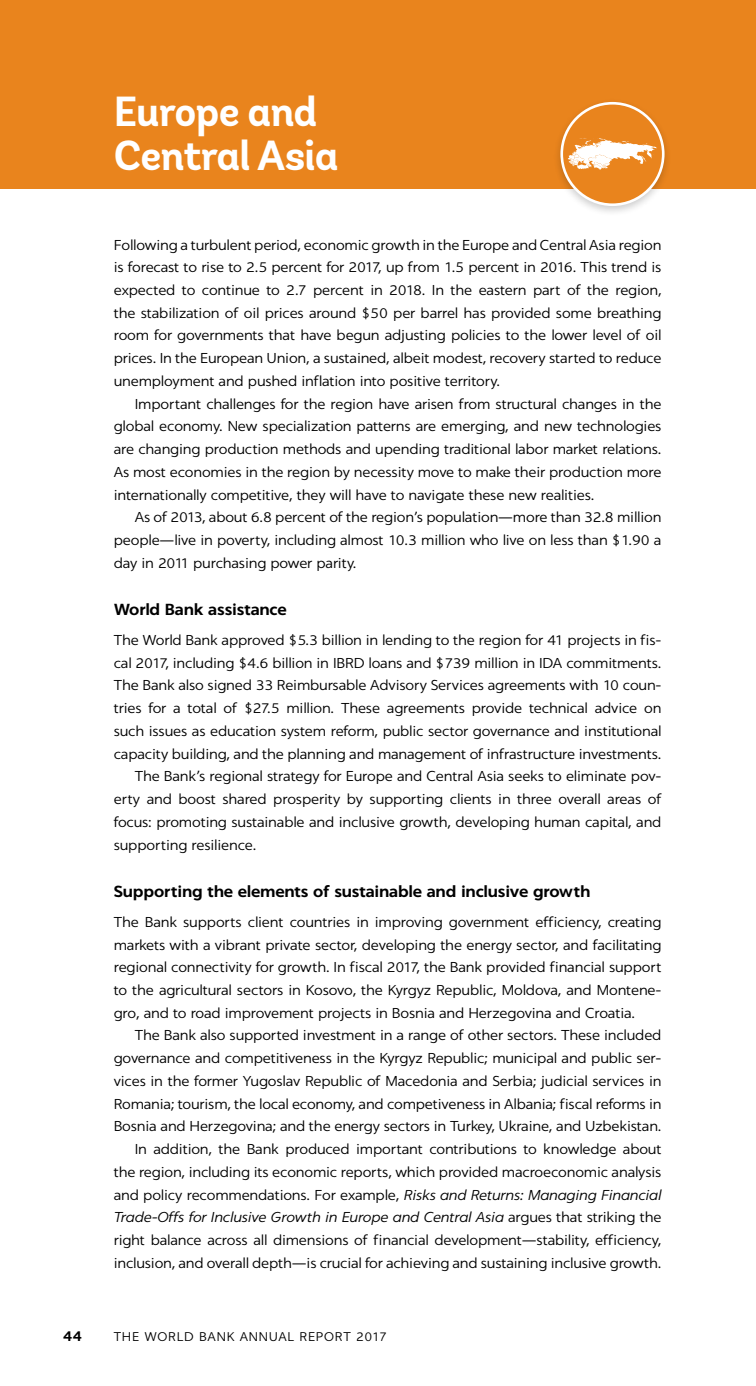
<style>
.page{position:relative;width:756px;height:1386px;background:#fff}
.page>*{position:absolute;margin:0;border:0;box-sizing:border-box;transform-origin:0 0}
.t1{font:700 42px/43.8px "Andes";letter-spacing:-.02em;color:#fff}
.t2{font:600 16.62px "Ortodoxa";letter-spacing:-.01em;color:#000}
.t3{font:300 14.88px/22.8px "Ortodoxa";letter-spacing:-.01em;color:#000;text-align:justify}
.t4{font:600 14.88px "Ortodoxa";color:#000}
.t5{font:300 13.12px "Ortodoxa";letter-spacing:.06em;color:#000}
.s1{font-style:italic}
</style>
<div class="page">
<div style="left:0;top:0;width:756px;height:189px;background:#e9841d"></div>
<div style="left:553px;top:98px;width:119px;height:119px;background:#000;opacity:.2"></div>
<div style="left:562px;top:103px;width:101px;height:102px;background:#e9841d;border-radius:50%"></div>
<svg style="left:568px;top:138px;width:89px;height:32px"></svg>
<div style="left:560px;top:102px;width:105px;height:104px;border:3px solid #fff;border-radius:50%"></div>
<h1 class="t1" style="left:114px;top:91px;width:226px">Europe and<br>Central Asia</h1>
<p class="t3" style="left:114px;top:233px;width:549px">Following a turbulent period, economic growth in the Europe and Central Asia region is forecast to rise to 2.5 percent for 2017, up from 1.5 percent in 2016. This trend is expected to continue to 2.7 percent in 2018. In the eastern part of the region, the stabilization of oil prices around $50 per barrel has provided some breathing room for governments that have begun adjusting policies to the lower level of oil prices. In the European Union, a sustained, albeit modest, recovery started to reduce unemployment and pushed inflation into positive territory.</p>
<p class="t3" style="left:114px;top:393px;width:549px;text-indent:21px">Important challenges for the region have arisen from structural changes in the global economy. New specialization patterns are emerging, and new technologies are changing production methods and upending traditional labor market relations.<br>As most economies in the region by necessity move to make their production more internationally competitive, they will have to navigate these new realities.</p>
<p class="t3" style="left:114px;top:506px;width:549px;text-indent:21px">As of 2013, about 6.8 percent of the region’s population—more than 32.8 million people—live in poverty, including almost 10.3 million who live on less than $1.90 a day in 2011 purchasing power parity.</p>
<p class="t2" style="left:114px;top:600px;width:175px">World Bank assistance</p>
<p class="t3" style="left:114px;top:629px;width:549px">The World Bank approved $5.3 billion in lending to the region for 41 projects in fis-</p>
<p class="t3" style="left:114px;top:652px;width:549px">cal 2017, including $4.6 billion in IBRD loans and $739 million in IDA commitments.</p>
<p class="t3" style="left:114px;top:674px;width:549px">The Bank also signed 33 Reimbursable Advisory Services agreements with 10 coun-</p>
<p class="t3" style="left:114px;top:697px;width:549px">tries for a total of $27.5 million. These agreements provide technical advice on</p>
<p class="t3" style="left:114px;top:720px;width:549px">such issues as education system reform, public sector governance and institutional</p>
<p class="t3" style="left:114px;top:743px;width:549px">capacity building, and the planning and management of infrastructure investments.</p>
<p class="t3" style="left:135px;top:765px;width:528px">The Bank’s regional strategy for Europe and Central Asia seeks to eliminate pov-</p>
<p class="t3" style="left:114px;top:788px;width:549px">erty and boost shared prosperity by supporting clients in three overall areas of</p>
<p class="t3" style="left:114px;top:811px;width:549px">focus: promoting sustainable and inclusive growth, developing human capital, and</p>
<p class="t3" style="left:114px;top:834px;width:144px">supporting resilience.</p>
<p class="t2" style="left:114px;top:882px;width:478px">Supporting the elements of sustainable and inclusive growth</p>
<p class="t3" style="left:114px;top:911px;width:549px">The Bank supports client countries in improving government efficiency, creating markets with a vibrant private sector, developing the energy sector, and facilitating regional connectivity for growth. In fiscal 2017, the Bank provided financial support to the agricultural sectors in Kosovo, the Kyrgyz Republic, Moldova, and Montene&shy;gro, and to road improvement projects in Bosnia and Herzegovina and Croatia.</p>
<p class="t3" style="left:114px;top:1024px;width:549px;text-align:right">The Bank also supported investment in a range of other sectors. These included governance and competitiveness in the Kyrgyz Republic; municipal and public ser&shy;vices in the former Yugoslav Republic of Macedonia and Serbia; judicial services in Romania; tourism, the local economy, and competiveness in Albania; fiscal reforms in Bosnia and Herzegovina; and the energy sectors in Turkey, Ukraine, and Uzbekistan.<br>In addition, the Bank produced important contributions to knowledge about the region, including its economic reports, which provided macroeconomic analysis and policy recommendations. For example, <span class="s1">Risks and Returns: Managing Financial Trade-Offs for Inclusive Growth in Europe and Central Asia</span> argues that striking the right balance across all dimensions of financial development—stability, efficiency, inclusion, and overall depth—is crucial for achieving and sustaining inclusive growth.</p>
<p class="t4" style="left:63px;top:1327px;width:20px">44</p>
<p class="t5" style="left:114px;top:1329px;width:275px">THE WORLD BANK ANNUAL REPORT 2017</p>
</div>
